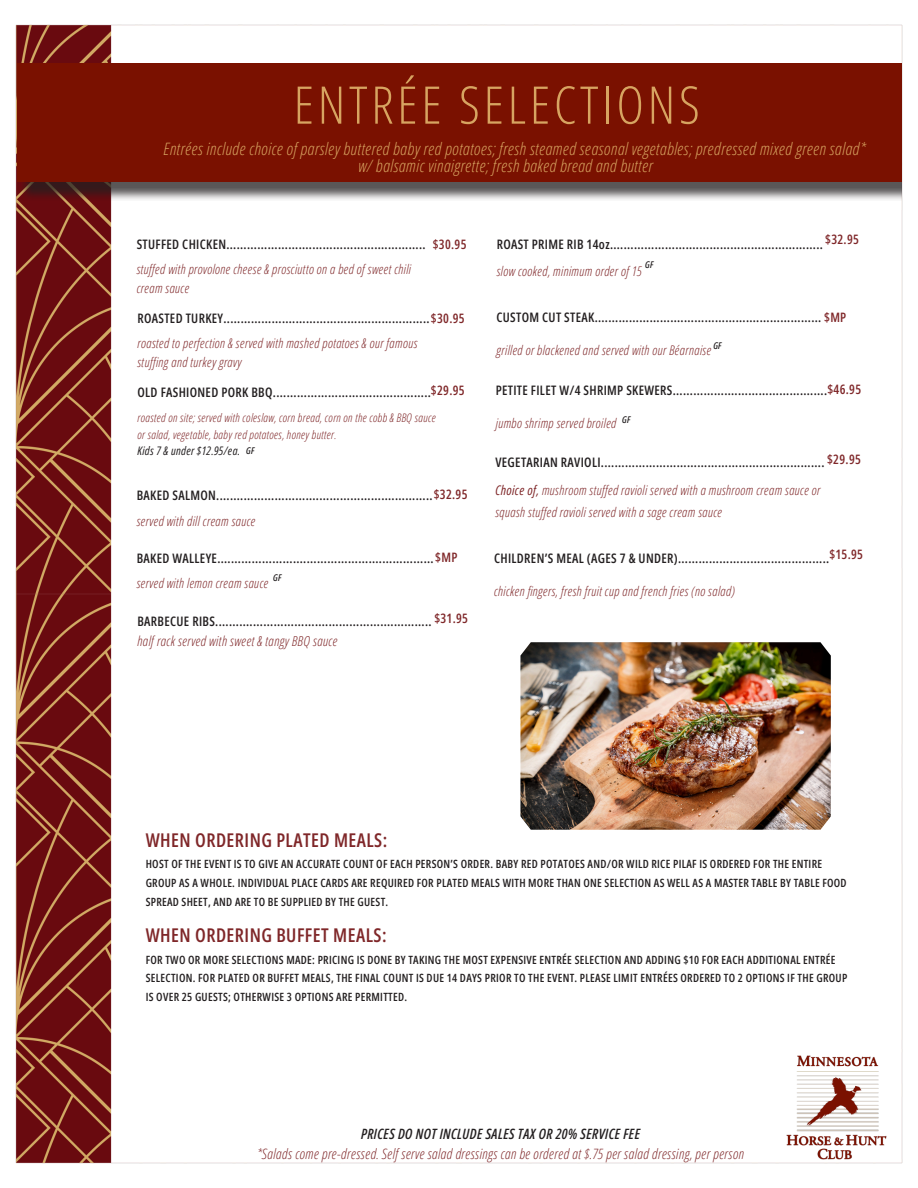
<style>
.page{position:relative;width:918px;height:1188px;background:#fff}
.page>*{position:absolute;margin:0;border:0;box-sizing:border-box;transform-origin:0 0}
.t1{font:300 51.9px "Open Sans Condensed";letter-spacing:.075em;color:#d7a461}
.t2{font:600 18.9px "Open Sans Condensed";letter-spacing:.025em;color:#7f2729}
.t3{font:italic 300 17.1px "Open Sans Condensed";letter-spacing:.025em;color:#d7a461}
.t4{font:italic 300 14.25px/20px "Open Sans Condensed";letter-spacing:.025em;color:#7f2729;text-align:center}
.t5{font:italic 300 13.65px "Open Sans Condensed";letter-spacing:.025em;color:#7f2729}
.t6{font:italic 300 13.35px/18.9px "Open Sans Condensed";letter-spacing:.025em;color:#7f2729}
.t7{font:600 13.05px "Open Sans Condensed";letter-spacing:.025em;color:#231f20}
.t8{font:600 13.05px "Open Sans Condensed";letter-spacing:.025em;color:#7f2729}
.t9{font:italic 300 11.85px/16.6px "Open Sans Condensed";letter-spacing:.025em;color:#7f2729}
.t10{font:italic 11.85px "Open Sans Condensed";letter-spacing:.025em;color:#231f20}
.t11{font:600 11.4px/18.9px "Open Sans Condensed";letter-spacing:.025em;color:#231f20}
.t12{font:italic 600 9.3px "Open Sans Condensed";letter-spacing:.025em;color:#231f20}
.s1{color:#7f2729}
.s2{font-weight:400}
.s3{font-weight:600;color:#231f20}
</style>
<div class="page">
<img style="left:15px;top:24px;width:888px;height:1140px">
<img style="left:18px;top:182px;width:883px;height:18px">
<div style="left:17px;top:63px;width:884px;height:119px;background:#7a1100"></div>
<img style="left:781px;top:1051px;width:110px;height:113px">
<img style="left:520px;top:642px;width:311px;height:188px">
<h3 class="t1" style="left:294px;top:68px;width:408px">ENTRÉE SELECTIONS</h3>
<p class="t3" style="left:164px;top:137px;width:704px">Entrées include choice of parsley buttered baby red potatoes; fresh steamed seasonal vegetables; predressed mixed green salad*</p>
<h6 class="t3" style="left:358px;top:154px;width:296px">w/ balsamic vinaigrette; fresh baked bread and butter</h6>
<p class="t7" style="left:137px;top:235px;width:290px">STUFFED CHICKEN..........................................................</p>
<p class="t6" style="left:137px;top:259px;width:276px">stuffed with provolone cheese &amp; prosciutto on a bed of sweet chili cream sauce</p>
<p class="t7" style="left:137px;top:309px;width:329px">ROASTED TURKEY............................................................<span class="s1">$30.95</span></p>
<p class="t6" style="left:137px;top:334px;width:282px">roasted to perfection &amp; served with mashed potatoes &amp; our famous stuffing and turkey gravy</p>
<h6 class="t8" style="left:433px;top:235px;width:35px">$30.95</h6>
<h6 class="t8" style="left:431px;top:381px;width:35px">$29.95</h6>
<p class="t7" style="left:137px;top:383px;width:295px">OLD FASHIONED PORK BBQ..............................................</p>
<h6 class="t9" style="left:137px;top:409px;width:300px">roasted on site; served with coleslaw, corn bread, corn on the cobb &amp; BBQ sauce or salad, vegetable, baby red potatoes, honey butter.</h6>
<h5 class="t10" style="left:137px;top:443px;width:104px">Kids 7 &amp; under $12.95/ea.</h5>
<h5 class="t12" style="left:246px;top:444px;width:10px">GF</h5>
<p class="t7" style="left:137px;top:486px;width:332px">BAKED SALMON...............................................................<span class="s1">$32.95</span></p>
<p class="t6" style="left:137px;top:511px;width:120px">served with dill cream sauce</p>
<h6 class="t7" style="left:137px;top:549px;width:322px">BAKED WALLEYE...............................................................<span class="s1">$MP</span></h6>
<h6 class="t6" style="left:137px;top:574px;width:133px">served with lemon cream sauce</h6>
<p class="t12" style="left:273px;top:571px;width:10px">GF</p>
<h6 class="t7" style="left:137px;top:612px;width:296px">BARBECUE RIBS...............................................................</h6>
<h6 class="t5" style="left:137px;top:631px;width:202px">half rack served with sweet &amp; tangy BBQ sauce</h6>
<h5 class="t8" style="left:434px;top:609px;width:35px">$31.95</h5>
<h5 class="t8" style="left:825px;top:230px;width:35px">$32.95</h5>
<p class="t7" style="left:497px;top:235px;width:328px">ROAST PRIME RIB 14oz..............................................................</p>
<p class="t6" style="left:497px;top:261px;width:147px">slow cooked, minimum order of 15</p>
<h4 class="t7" style="left:497px;top:308px;width:351px">CUSTOM CUT STEAK.................................................................. <span class="s1">$MP</span></h4>
<h4 class="t6" style="left:497px;top:340px;width:216px">grilled or blackened and served with our Béarnaise</h4>
<h6 class="t12" style="left:713px;top:339px;width:10px">GF</h6>
<p class="t7" style="left:496px;top:381px;width:367px">PETITE FILET W/4 SHRIMP SKEWERS.............................................<span class="s1">$46.95</span></p>
<p class="t6" style="left:496px;top:413px;width:122px">jumbo shrimp served broiled</p>
<h5 class="t12" style="left:622px;top:413px;width:10px">GF</h5>
<h5 class="t7" style="left:495px;top:454px;width:331px">VEGETARIAN RAVIOLI.................................................................</h5>
<h5 class="t6" style="left:495px;top:479px;width:327px;line-height:21.8px"><span class="s2">Choice of,</span> mushroom stuffed ravioli served with a mushroom cream sauce or squash stuffed ravioli served with a sage cream sauce</h5>
<p class="t12" style="left:645px;top:258px;width:10px">GF</p>
<p class="t8" style="left:827px;top:450px;width:35px">$29.95</p>
<p class="t8" style="left:829px;top:545px;width:35px">$15.95</p>
<h6 class="t7" style="left:494px;top:550px;width:337px">CHILDREN’S MEAL (AGES 7 &amp; UNDER)............................................</h6>
<h6 class="t6" style="left:494px;top:582px;width:242px">chicken fingers, fresh fruit cup and french fries (no salad)</h6>
<h5 class="t2" style="left:146px;top:827px;width:243px">WHEN ORDERING PLATED MEALS:</h5>
<h5 class="t11" style="left:146px;top:855px;width:703px">HOST OF THE EVENT IS TO GIVE AN ACCURATE COUNT OF EACH PERSON’S ORDER. BABY RED POTATOES AND/OR WILD RICE PILAF IS ORDERED FOR THE ENTIRE<br>GROUP AS A WHOLE. INDIVIDUAL PLACE CARDS ARE REQUIRED FOR PLATED MEALS WITH MORE THAN ONE SELECTION AS WELL AS A MASTER TABLE BY TABLE FOOD<br>SPREAD SHEET, AND ARE TO BE SUPPLIED BY THE GUEST.</h5>
<h6 class="t2" style="left:146px;top:922px;width:242px">WHEN ORDERING BUFFET MEALS:</h6>
<h5 class="t11" style="left:146px;top:950px;width:703px">FOR TWO OR MORE SELECTIONS MADE: PRICING IS DONE BY TAKING THE MOST EXPENSIVE ENTRÉE SELECTION AND ADDING $10 FOR EACH ADDITIONAL ENTRÉE<br>SELECTION. FOR PLATED OR BUFFET MEALS, THE FINAL COUNT IS DUE 14 DAYS PRIOR TO THE EVENT. PLEASE LIMIT ENTRÉES ORDERED TO 2 OPTIONS IF THE GROUP<br>IS OVER 25 GUESTS; OTHERWISE 3 OPTIONS ARE PERMITTED.</h5>
<h3 class="t4" style="left:257px;top:1123px;width:489px"><span class="s3">PRICES DO NOT INCLUDE SALES TAX OR 20% SERVICE FEE<br></span>*Salads come pre-dressed. Self serve salad dressings can be ordered at $.75 per salad dressing, per person</h3>
</div>
